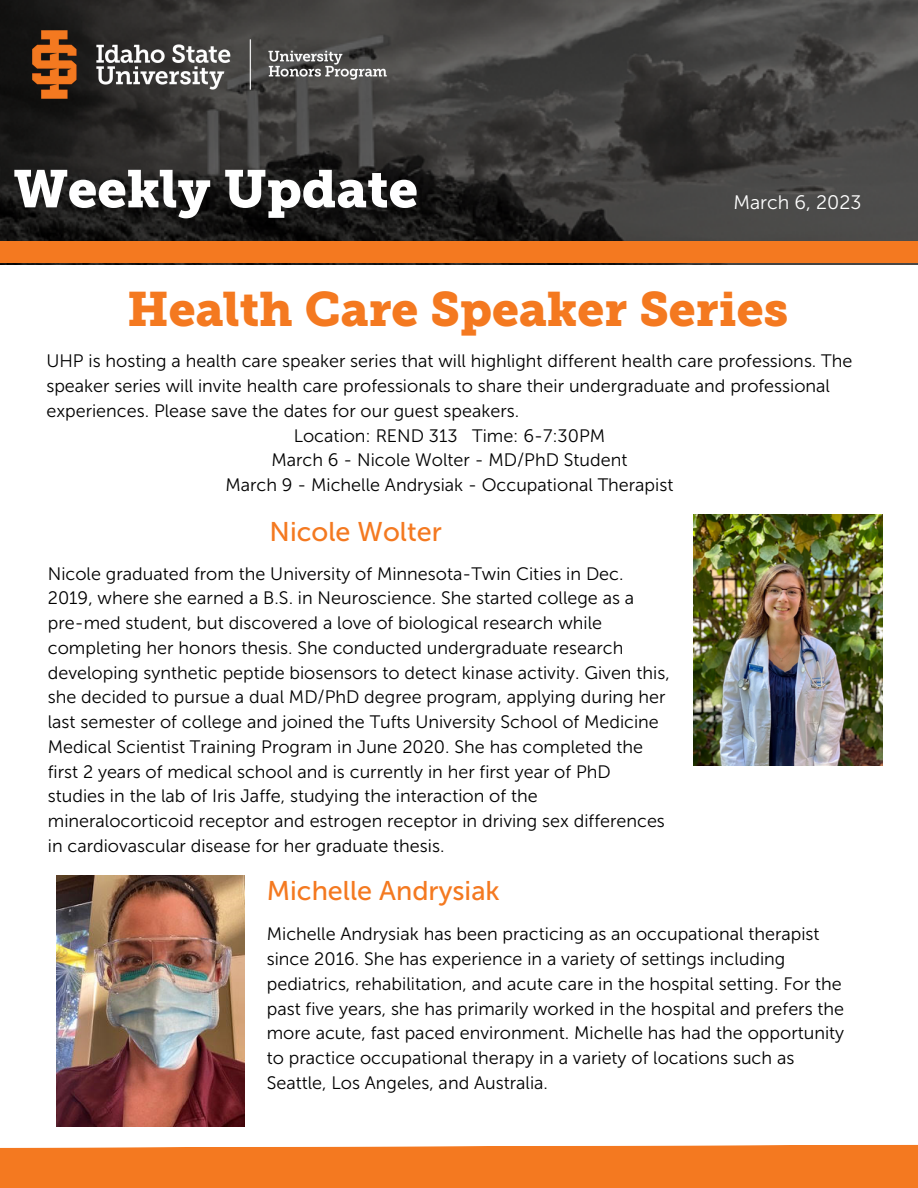
<style>
.page{position:relative;width:918px;height:1188px;background:#fff}
.page>*{position:absolute;margin:0;border:0;box-sizing:border-box;transform-origin:0 0}
.t1{font:52.5px "Museo Slab 900";color:#fff}
.t2{font:48px "Museo Slab 900";color:#f47920}
.t3{font:27px "Museo Sans 500";color:#f47920}
.t4{font:19.5px "Museo Sans 300";color:#fff}
.t5{font:18px/24.8px "Museo Sans 300";color:#000}
</style>
<div class="page">
<img style="left:0;top:0;width:918px;height:264px">
<div style="left:0;top:241px;width:918px;height:22px;background:#f47920"></div>
<img style="left:24px;top:25px;width:428px;height:80px">
<div style="left:0;top:1145px;width:918px;height:43px;background:#f47920"></div>
<img style="left:57px;top:876px;width:188px;height:251px">
<img style="left:694px;top:515px;width:189px;height:251px">
<h1 class="t1" style="left:14px;top:158px;width:406px">Weekly Update</h1>
<p class="t4" style="left:733px;top:191px;width:129px">March 6, 2023</p>
<h2 class="t2" style="left:127px;top:281px;width:663px">Health Care Speaker Series</h2>
<p class="t5" style="left:46px;top:349px;width:808px">UHP is hosting a health care speaker series that will highlight different health care professions. The</p>
<p class="t5" style="left:46px;top:374px;width:785px">speaker series will invite health care professionals to share their undergraduate and professional</p>
<p class="t5" style="left:46px;top:398px;width:474px">experiences. Please save the dates for our guest speakers.</p>
<p class="t5" style="left:294px;top:423px;width:313px">Location: REND 313 Time: 6-7:30PM</p>
<p class="t5" style="left:271px;top:448px;width:358px">March 6 - Nicole Wolter - MD/PhD Student</p>
<p class="t5" style="left:225px;top:473px;width:449px">March 9 - Michelle Andrysiak - Occupational Therapist</p>
<h3 class="t3" style="left:270px;top:515px;width:174px">Nicole Wolter</h3>
<p class="t5" style="left:48px;top:561px;width:623px">Nicole graduated from the University of Minnesota-Twin Cities in Dec.<br>2019, where she earned a B.S. in Neuroscience. She started college as a pre-med student, but discovered a love of biological research while completing her honors thesis. She conducted undergraduate research developing synthetic peptide biosensors to detect kinase activity. Given this, she decided to pursue a dual MD/PhD degree program, applying during her last semester of college and joined the Tufts University School of Medicine Medical Scientist Training Program in June 2020. She has completed the first 2 years of medical school and is currently in her first year of PhD studies in the lab of Iris Jaffe, studying the interaction of the mineralocorticoid receptor and estrogen receptor in driving sex differences in cardiovascular disease for her graduate thesis.</p>
<h3 class="t3" style="left:267px;top:875px;width:235px">Michelle Andrysiak</h3>
<p class="t5" style="left:267px;top:922px;width:579px">Michelle Andrysiak has been practicing as an occupational therapist since 2016. She has experience in a variety of settings including pediatrics, rehabilitation, and acute care in the hospital setting. For the past five years, she has primarily worked in the hospital and prefers the more acute, fast paced environment. Michelle has had the opportunity to practice occupational therapy in a variety of locations such as Seattle, Los Angeles, and Australia.</p>
</div>
